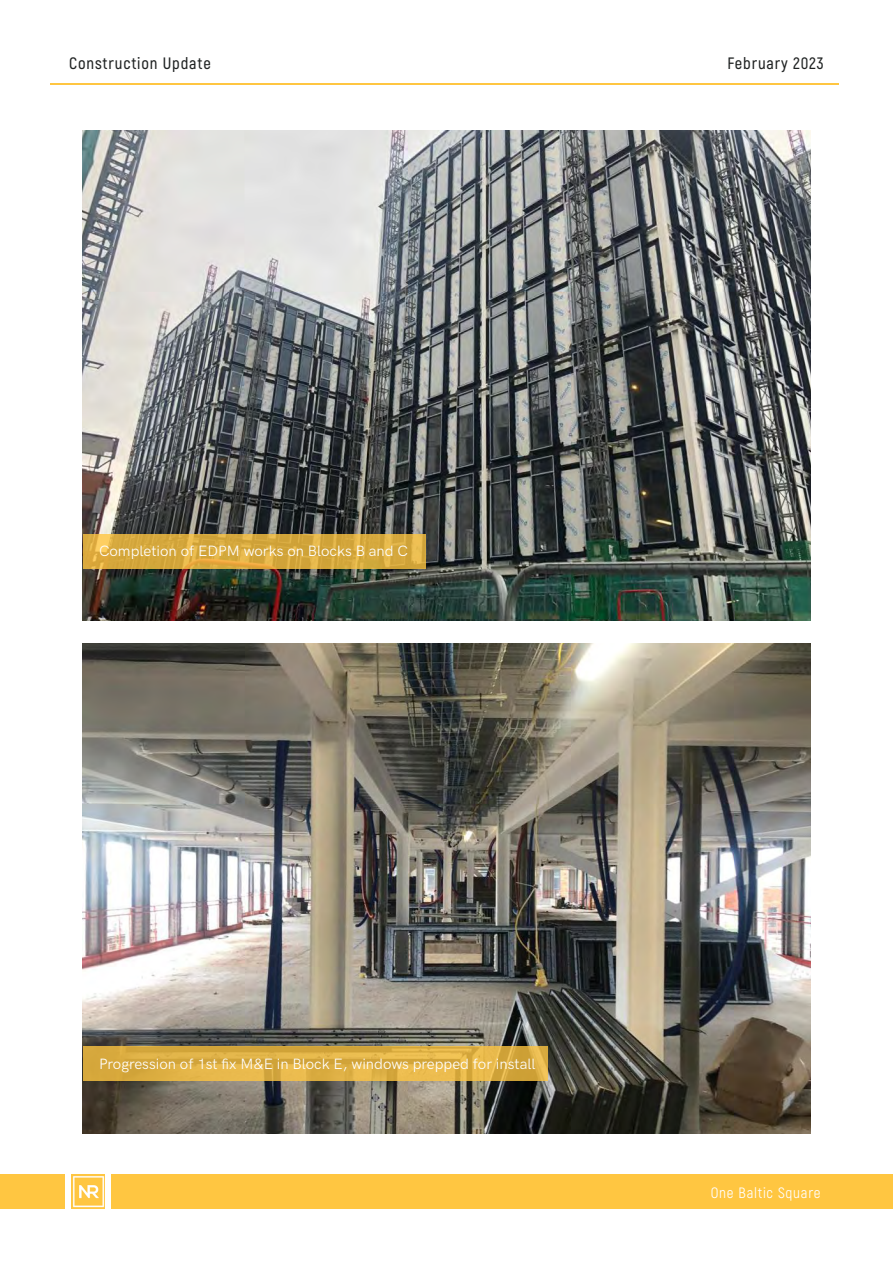
<style>
.page{position:relative;width:893px;height:1263px;background:#fff}
.page>*{position:absolute;margin:0;border:0;box-sizing:border-box;transform-origin:0 0}
.t1{font:600 16.5px "Akrobat";letter-spacing:.05em;color:#202323}
.t2{font:15px "HK Grotesk Regular Legacy";color:#fff}
.t3{font:15px "Akrobat";letter-spacing:.05em;color:#fff}
</style>
<div class="page">
<hr style="left:50px;top:83px;width:788px;height:1px;background:#ffc641">
<div style="left:112px;top:1175px;width:781px;height:34px;background:#ffc641"></div>
<img style="left:72px;top:1175px;width:33px;height:34px">
<div style="left:0;top:1175px;width:65px;height:34px;background:#ffc641"></div>
<img style="left:83px;top:131px;width:727px;height:490px">
<svg style="left:83px;top:534px;width:342px;height:34px;background:#d9aa3f"></svg>
<img style="left:83px;top:643px;width:727px;height:490px">
<svg style="left:83px;top:1046px;width:465px;height:34px;background:#ddaf43"></svg>
<p class="t1" style="left:69px;top:53px;width:143px">Construction Update</p>
<p class="t1" style="left:727px;top:53px;width:98px">February 2023</p>
<p class="t2" style="left:99px;top:540px;width:311px">Completion of EDPM works on Blocks B and C</p>
<p class="t2" style="left:99px;top:1052px;width:438px">Progression of 1st fix M&amp;E in Block E, windows prepped for install</p>
<p class="t3" style="left:711px;top:1183px;width:111px">One Baltic Square</p>
</div>
